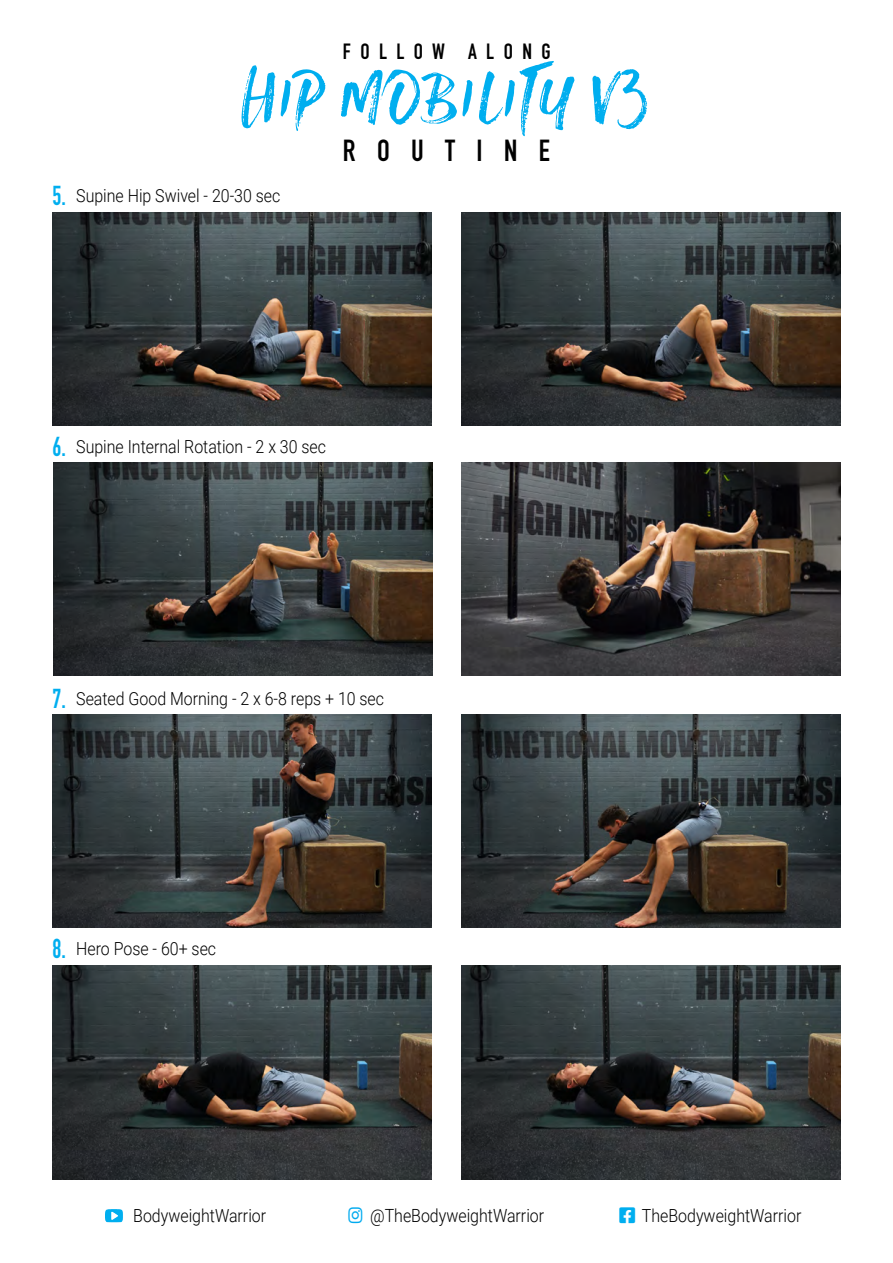
<style>
.page{position:relative;width:893px;height:1263px;background:#fff}
.page>*{position:absolute;margin:0;border:0;box-sizing:border-box;transform-origin:0 0}
.t1{font:72px "STONEHARBOUR";letter-spacing:.06em;color:#00aeef;scale:.89 1}
.t2{font:700 30px "DIN Condensed";letter-spacing:.715em;color:#000}
.t3{font:700 21.75px "DIN Condensed";letter-spacing:.435em;color:#000}
.t4{font:300 18.15px "Roboto";color:#010101;scale:.88 1}
.t5{font:300 18px "Roboto";color:#000;scale:.89 1}
.t6{font:300 18px "Roboto";color:#010101;scale:.89 1}
.s1{font-family:"DIN Condensed";font-weight:700;font-size:27px;color:#00aeef}
</style>
<div class="page">
<img style="left:53px;top:212px;width:379px;height:213px">
<img style="left:461px;top:212px;width:379px;height:213px">
<img style="left:105px;top:1209px;width:18px;height:14px">
<img style="left:53px;top:463px;width:379px;height:212px">
<img style="left:462px;top:463px;width:378px;height:212px">
<img style="left:53px;top:714px;width:379px;height:214px">
<img style="left:461px;top:714px;width:379px;height:214px">
<img style="left:53px;top:966px;width:379px;height:213px">
<img style="left:461px;top:966px;width:379px;height:213px">
<p class="t3" style="left:343px;top:36px;width:209px">FOLLOW ALONG</p>
<h1 class="t1" style="left:243px;top:43px;width:457px">HIP MOBILITY V3</h1>
<p class="t5" style="left:53px;top:183px;width:257px"><span class="s1">5.</span> Supine Hip Swivel - 20-30 sec</p>
<h2 class="t2" style="left:343px;top:130px;width:208px">ROUTINE</h2>
<p class="t5" style="left:53px;top:434px;width:309px"><span class="s1">6.</span> Supine Internal Rotation - 2 x 30 sec</p>
<p class="t5" style="left:53px;top:686px;width:374px"><span class="s1">7.</span> Seated Good Morning - 2 x 6-8 reps + 10 sec</p>
<p class="t5" style="left:53px;top:936px;width:185px"><span class="s1">8.</span> Hero Pose - 60+ sec</p>
<p class="t5" style="left:133px;top:1203px;width:151px">BodyweightWarrior</p>
<p class="t4" style="left:370px;top:1203px;width:199px">@TheBodyweightWarrior</p>
<p class="t6" style="left:642px;top:1203px;width:181px">TheBodyweightWarrior</p>
</div>
